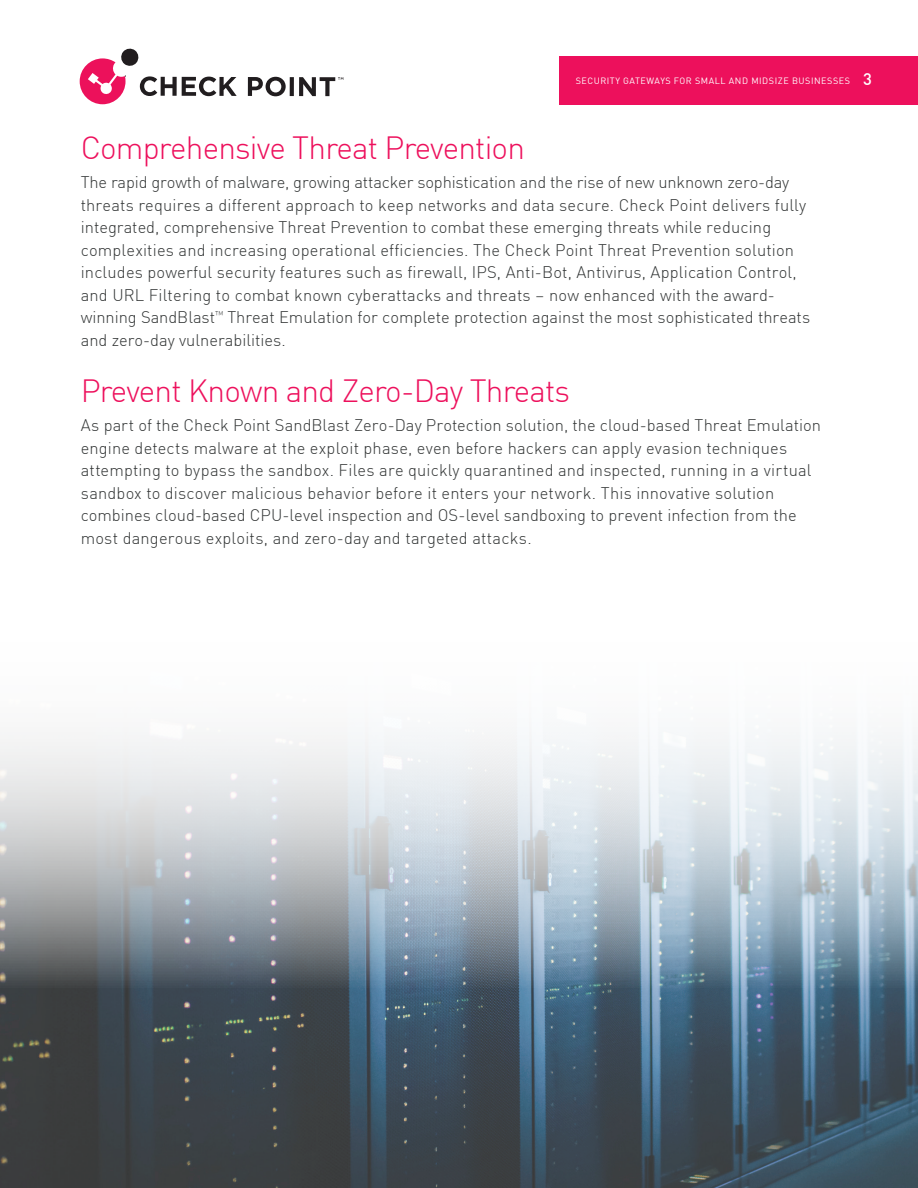
<style>
.page{position:relative;width:918px;height:1188px;background:#fff}
.page>*{position:absolute;margin:0;border:0;box-sizing:border-box;transform-origin:0 0}
.t1{font:300 31.5px "DIN Pro";letter-spacing:-.025em;color:#ed105c}
.t2{font:300 16.5px/22.5px "DIN Pro";letter-spacing:.01em;color:#313434}
.t3{font:9px "DIN Pro";letter-spacing:.06em;color:#fff}
.s1{font-weight:500;font-size:16.5px}
</style>
<div class="page">
<svg style="left:248px;top:77px;width:38px;height:19px"></svg>
<svg style="left:290px;top:77px;width:4px;height:19px"></svg>
<svg style="left:80px;top:48px;width:157px;height:56px"></svg>
<svg style="left:299px;top:77px;width:44px;height:19px"></svg>
<div style="left:559px;top:56px;width:359px;height:49px;background:#ed105c"></div>
<img style="left:0;top:987px;width:918px;height:201px">
<svg style="left:0;top:735px;width:918px;height:252px;background:#b9c3cb"></svg>
<p class="t3" style="left:576px;top:74px;width:298px">SECURITY GATEWAYS FOR SMALL AND MIDSIZE BUSINESSES <span class="s1">3</span></p>
<h1 class="t1" style="left:81px;top:124px;width:446px">Comprehensive Threat Prevention</h1>
<p class="t2" style="left:81px;top:170px;width:731px">The rapid growth of malware, growing attacker sophistication and the rise of new unknown zero-day threats requires a different approach to keep networks and data secure. Check Point delivers fully integrated, comprehensive Threat Prevention to combat these emerging threats while reducing complexities and increasing operational efficiencies. The Check Point Threat Prevention solution includes powerful security features such as firewall, IPS, Anti-Bot, Antivirus, Application Control, and URL Filtering to combat known cyberattacks and threats – now enhanced with the award&shy;winning SandBlast<sup>™</sup> Threat Emulation for complete protection against the most sophisticated threats and zero-day vulnerabilities.</p>
<h1 class="t1" style="left:81px;top:367px;width:491px">Prevent Known and Zero-Day Threats</h1>
<p class="t2" style="left:81px;top:413px;width:742px">As part of the Check Point SandBlast Zero-Day Protection solution, the cloud-based Threat Emulation engine detects malware at the exploit phase, even before hackers can apply evasion techniques attempting to bypass the sandbox. Files are quickly quarantined and inspected, running in a virtual sandbox to discover malicious behavior before it enters your network. This innovative solution combines cloud-based CPU-level inspection and OS-level sandboxing to prevent infection from the most dangerous exploits, and zero-day and targeted attacks.</p>
</div>
